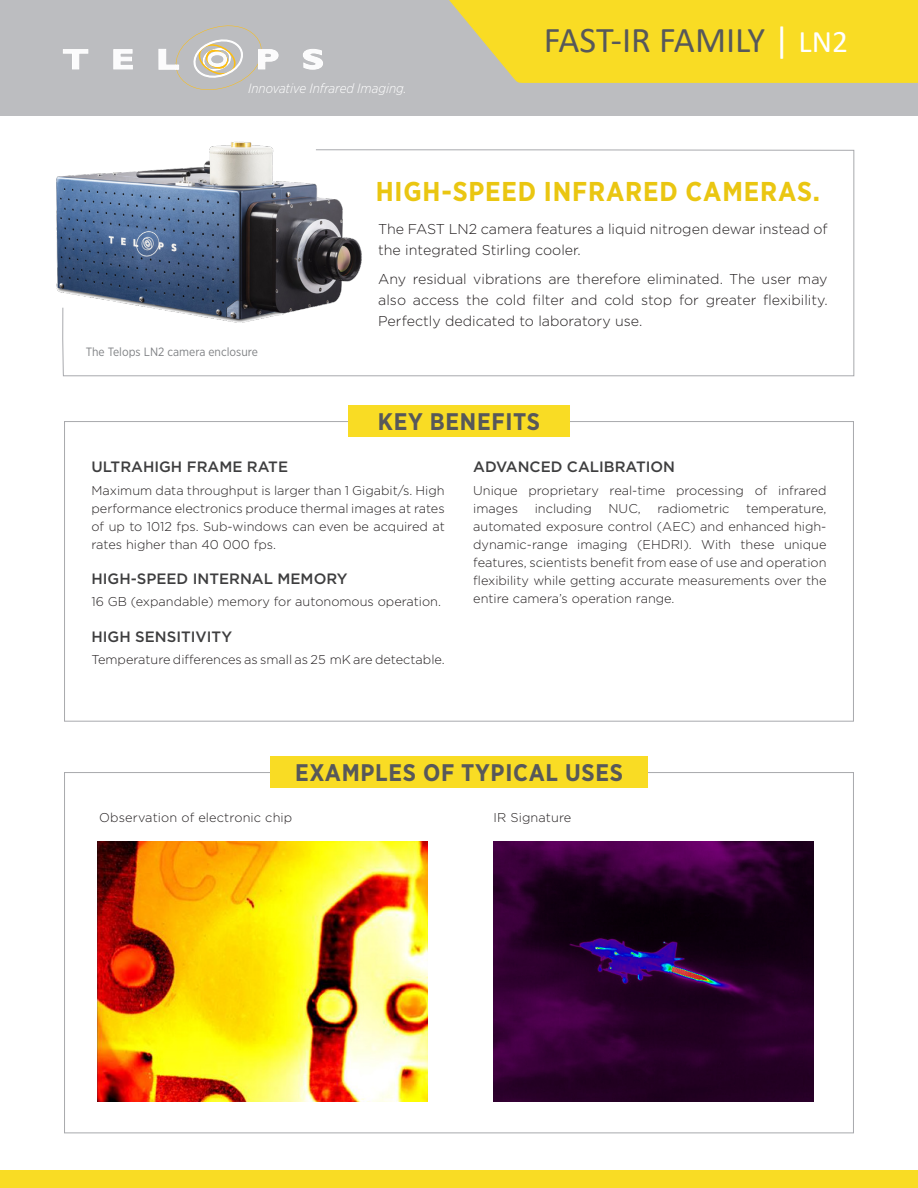
<style>
.page{position:relative;width:918px;height:1188px;background:#fff}
.page>*{position:absolute;margin:0;border:0;box-sizing:border-box;transform-origin:0 0}
.Légende{font:36.45px "Calibri";color:#57585a}
.TitreRouge{font:700 27.3px "Gotham Narrow";letter-spacing:.03em;color:#eac611}
.New-TItre{font:700 24px "Gotham Narrow";letter-spacing:.03em;color:#57585a}
.New_sous-titres{font:500 15px "Gotham";color:#3e3e3f}
.TexteIntro{font:300 14.25px/21px "Gotham";color:#231f20}
.Légende-2{font:italic 300 13.5px "Gotham Narrow";color:#fff}
.Texte_courant{font:300 12.75px/18px "Gotham";color:#231f20;text-align:justify}
.Légende-3{font:12px "Gotham Narrow";color:#808285}
.s1{color:#fff}
.s2{font-size:31.5px;color:#fff}
</style>
<div class="page">
<svg style="left:62px;top:149px;width:793px;height:228px"></svg>
<div style="left:0;top:0;width:918px;height:116px;background:#bcbdc0"></div>
<img style="left:56px;top:141px;width:320px;height:209px">
<div style="left:0;top:1170px;width:918px;height:18px;background:#f9dc24"></div>
<div style="left:348px;top:405px;width:222px;height:31px;background:#f9dc24"></div>
<div style="left:270px;top:756px;width:378px;height:31px;background:#f9dc24"></div>
<svg style="left:449px;top:0;width:469px;height:83px;background:#f4d92f"></svg>
<img style="left:494px;top:841px;width:319px;height:261px">
<img style="left:98px;top:841px;width:330px;height:261px">
<svg style="left:63px;top:49px;width:25px;height:20px"></svg>
<svg style="left:114px;top:49px;width:18px;height:20px"></svg>
<svg style="left:303px;top:49px;width:20px;height:20px"></svg>
<svg style="left:159px;top:25px;width:119px;height:65px"></svg>
<p class="Légende-2" style="left:248px;top:80px;width:160px">Innovative Infrared Imaging.</p>
<p class="Légende" style="left:544px;top:15px;width:306px">FAST-IR FAMILY <span class="s1">|</span> <span class="s2">LN2</span></p>
<p class="Légende-3" style="left:86px;top:344px;width:174px">The Telops LN2 camera enclosure</p>
<p class="TitreRouge" style="left:376px;top:173px;width:446px">HIGH-SPEED INFRARED CAMERAS.</p>
<p class="TexteIntro" style="left:378px;top:218px;width:451px">The FAST LN2 camera features a liquid nitrogen dewar instead of the integrated Stirling cooler.</p>
<p class="TexteIntro" style="left:378px;top:268px;width:451px;text-align:justify">Any residual vibrations are therefore eliminated. The user may also access the cold filter and cold stop for greater flexibility.<br>Perfectly dedicated to laboratory use.</p>
<p class="New-TItre" style="left:378px;top:406px;width:164px">KEY BENEFITS</p>
<p class="New_sous-titres" style="left:92px;top:457px;width:198px">ULTRAHIGH FRAME RATE</p>
<p class="Texte_courant" style="left:92px;top:481px;width:355px">Maximum data throughput is larger than 1 Gigabit/s. High performance electronics produce thermal images at rates of up to 1012 fps. Sub-windows can even be acquired at rates higher than 40 000 fps.</p>
<p class="New_sous-titres" style="left:92px;top:569px;width:258px">HIGH-SPEED INTERNAL MEMORY</p>
<p class="Texte_courant" style="left:92px;top:592px;width:351px">16 GB (expandable) memory for autonomous operation.</p>
<p class="New_sous-titres" style="left:92px;top:627px;width:142px">HIGH SENSITIVITY</p>
<p class="Texte_courant" style="left:92px;top:650px;width:355px">Temperature differences as small as 25 mK are detectable.</p>
<p class="New_sous-titres" style="left:473px;top:457px;width:203px">ADVANCED CALIBRATION</p>
<p class="Texte_courant" style="left:473px;top:481px;width:355px">Unique proprietary real-time processing of infrared images</p>
<p class="Texte_courant" style="left:535px;top:499px;width:59px">including</p>
<p class="Texte_courant" style="left:609px;top:499px;width:34px">NUC,</p>
<p class="Texte_courant" style="left:657px;top:499px;width:74px">radiometric</p>
<p class="Texte_courant" style="left:473px;top:499px;width:355px;text-indent:273px">temperature, automated exposure control (AEC) and enhanced high&shy;dynamic-range imaging (EHDRI). With these unique features, scientists benefit from ease of use and operation flexibility while getting accurate measurements over the entire camera’s operation range.</p>
<p class="New-TItre" style="left:295px;top:757px;width:329px">EXAMPLES OF TYPICAL USES</p>
<p class="Texte_courant" style="left:99px;top:808px;width:195px">Observation of electronic chip</p>
<p class="Texte_courant" style="left:494px;top:808px;width:79px">IR Signature</p>
</div>
